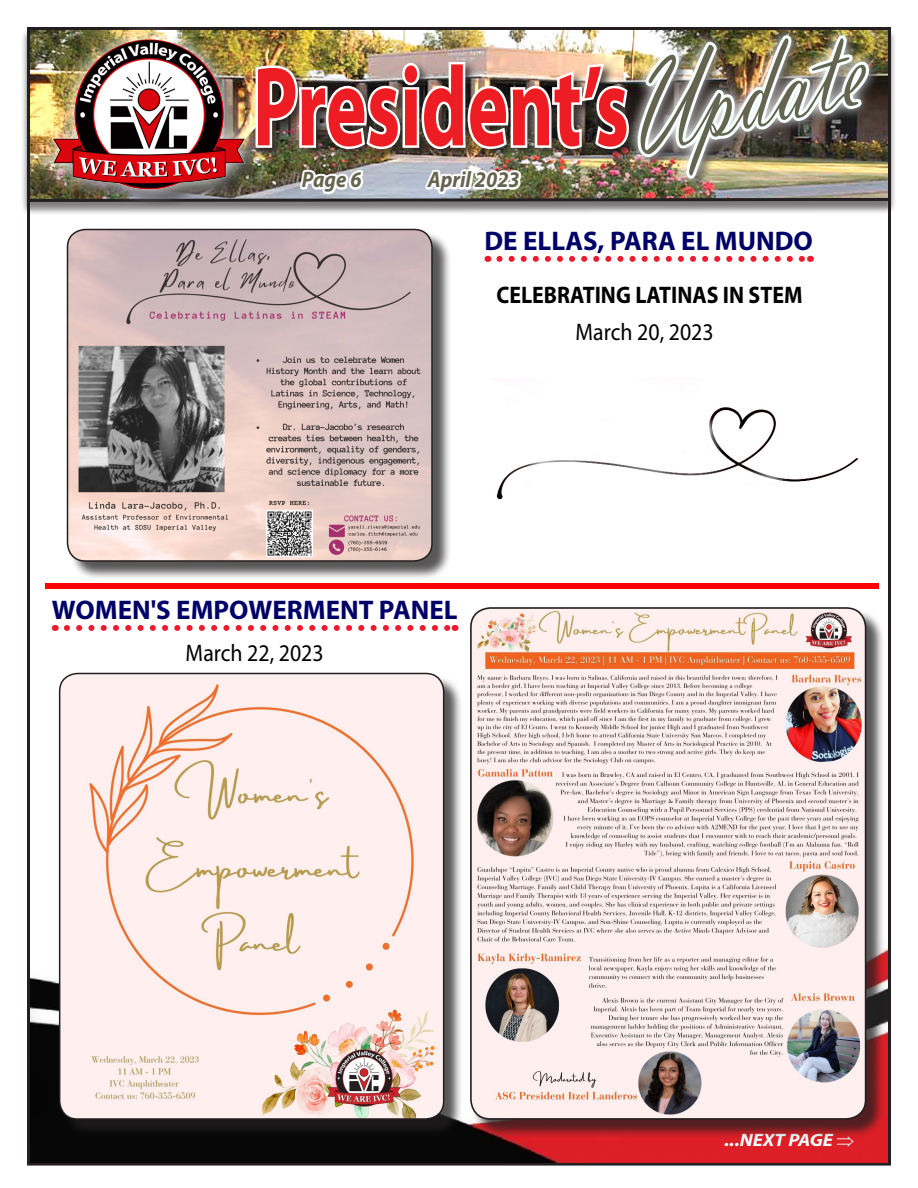
<style>
.page{position:relative;width:918px;height:1188px;background:#fff}
.page>*{position:absolute;margin:0;border:0;box-sizing:border-box;transform-origin:0 0}
.t1{font:136.65px "Vladimir Script";color:#646450;scale:.75 1}
.t2{font:700 114px "Myriad Pro";color:#ee1d23;scale:.68 1}
.t3{font:700 27px "Myriad Pro";color:#000069}
.t4{font:700 24px "Myriad Pro";color:#000;scale:.91 1}
.t5{font:24px "Myriad Pro";color:#000;scale:.91 1}
.t6{font:italic 700 22.5px "Myriad Pro";color:#646450;scale:.92 1}
.t7{font:italic 700 18px "Myriad Pro";color:#edffff;scale:1.09 1}
</style>
<div class="page">
<img style="left:30px;top:894px;width:857px;height:269px">
<svg style="left:499px;top:256px;width:305px;height:6px"></svg>
<svg style="left:67px;top:625px;width:382px;height:6px"></svg>
<div style="left:45px;top:583px;width:834px;height:5px;background:#f00"></div>
<div style="left:21px;top:28px;width:876px;height:187px;background:#231f20;opacity:.6"></div>
<svg style="left:25px;top:27px;width:867px;height:176px;background:#625d56"></svg>
<svg style="left:603px;top:27px;width:294px;height:174px;background:#736d64"></svg>
<img style="left:258px;top:27px;width:622px;height:171px">
<div style="left:55px;top:42px;width:207px;height:166px;background:#231f20;opacity:.75"></div>
<img style="left:33px;top:27px;width:225px;height:180px">
<img style="left:53px;top:40px;width:91px;height:109px">
<div style="left:69px;top:231px;width:382px;height:349px;background:#231f20;opacity:.75"></div>
<img style="left:68px;top:230px;width:364px;height:331px">
<div style="left:67px;top:229px;width:366px;height:333px;border:2px solid #231f20;border-radius:18px"></div>
<div style="left:61px;top:675px;width:402px;height:463px;background:#231f20;opacity:.75"></div>
<img style="left:60px;top:674px;width:384px;height:445px">
<div style="left:59px;top:673px;width:385px;height:447px;border:2px solid #231f20;border-radius:18px"></div>
<div style="left:472px;top:609px;width:413px;height:530px;background:#231f20;opacity:.75"></div>
<img style="left:471px;top:608px;width:395px;height:511px">
<div style="left:470px;top:607px;width:396px;height:513px;border:2px solid #231f20;border-radius:19px"></div>
<img style="left:496px;top:378px;width:363px;height:122px">
<svg style="left:32px;top:35px;width:10px;height:11px"></svg>
<h1 class="t1" style="left:603px;top:37px;width:328px;rotate:-13deg">Update</h1>
<h2 class="t2" style="left:253px;top:33px;width:555px">President’s</h2>
<p class="t6" style="left:302px;top:165px;width:66px">Page 6</p>
<p class="t6" style="left:428px;top:165px;width:101px">April 2023</p>
<p class="t3" style="left:484px;top:223px;width:330px">DE ELLAS, PARA EL MUNDO</p>
<p class="t4" style="left:496px;top:279px;width:338px">CELEBRATING LATINAS IN STEM</p>
<p class="t3" style="left:52px;top:592px;width:407px">WOMEN'S EMPOWERMENT PANEL</p>
<p class="t5" style="left:186px;top:638px;width:153px">March 22, 2023</p>
<p class="t5" style="left:576px;top:317px;width:153px">March 20, 2023</p>
<p class="t7" style="left:724px;top:1128px;width:121px">...NEXT PAGE ⇒</p>
</div>
